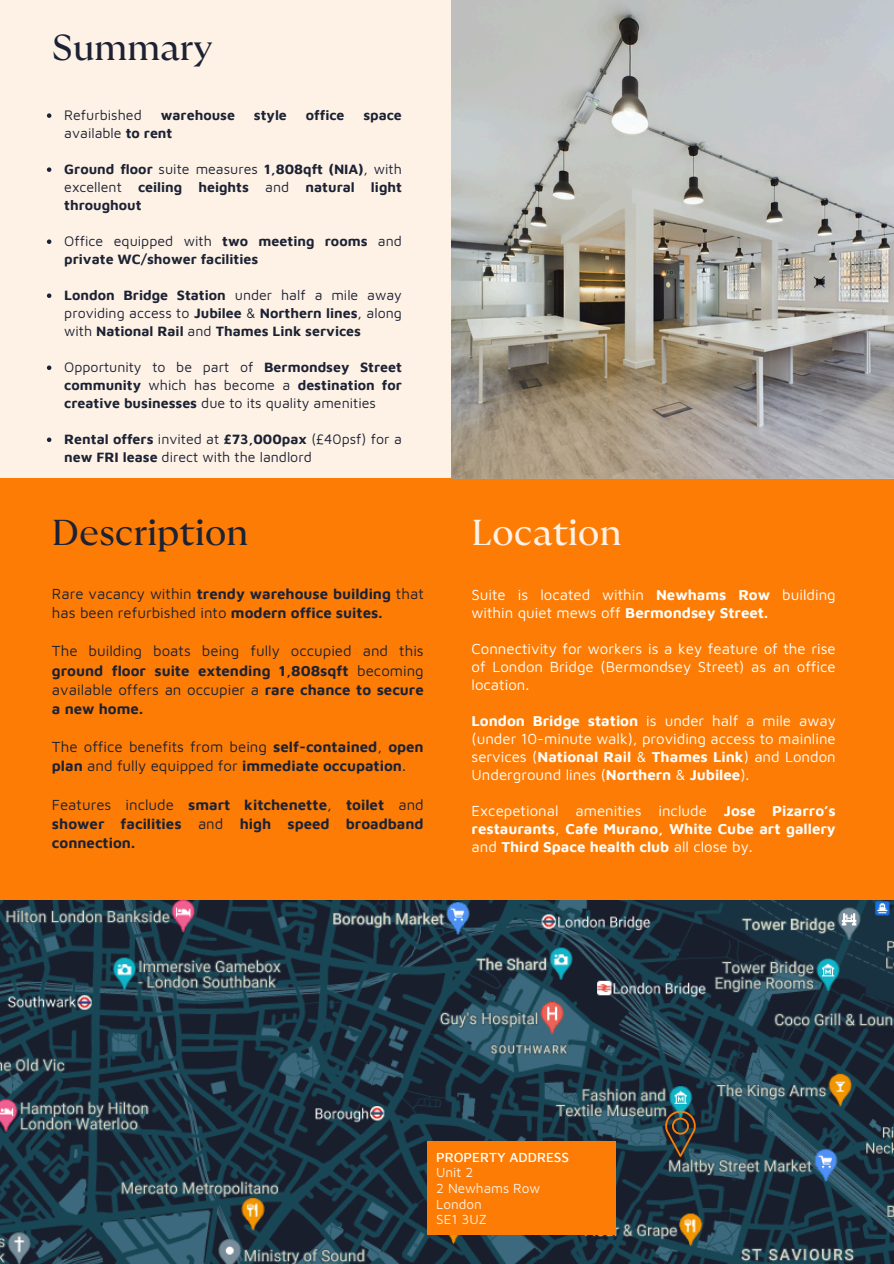
<style>
.page{position:relative;width:894px;height:1264px;background:#fff}
.page>*{position:absolute;margin:0;border:0;box-sizing:border-box;transform-origin:0 0}
.t1{font:36px "GT Ultra Fine";color:#1c2234}
.t2{font:36px "GT Ultra Fine";color:#fef2e6}
.t3{font:15px/18px "Maven Pro";color:#fff;text-align:justify}
.t4{font:15px/19.2px "Maven Pro";color:#1c2234}
.t5{font:700 15px/18px "Maven Pro";color:#fff;text-align:justify}
.t6{font:700 15px/19.2px "Maven Pro";color:#1c2234;text-align:justify}
.t7{font:700 14.25px/18px "Maven Pro";color:#1c2234;text-align:justify}
.t8{font:14.25px/18px "Maven Pro";color:#1c2234;text-align:justify}
.t9{font:13.5px "Maven Pro";color:#fef2e6}
.t10{font:500 13.5px "Maven Pro";color:#fff}
.s1{font-weight:700}
.s2{font-weight:400}
</style>
<div class="page">
<div style="left:0;top:0;width:451px;height:502px;background:#fef2e6"></div>
<div style="left:0;top:478px;width:893px;height:476px;background:#fd7c05"></div>
<img style="left:0;top:900px;width:892px;height:363px">
<div style="left:427px;top:1141px;width:188px;height:93px;background:#fd7c05"></div>
<svg style="left:665px;top:1110px;width:30px;height:46px"></svg>
<img style="left:451px;top:0;width:442px;height:478px">
<svg style="left:47px;top:113px;width:4px;height:5px"></svg>
<svg style="left:47px;top:167px;width:4px;height:5px"></svg>
<svg style="left:47px;top:239px;width:4px;height:5px"></svg>
<svg style="left:47px;top:293px;width:4px;height:5px"></svg>
<svg style="left:47px;top:365px;width:4px;height:5px"></svg>
<svg style="left:47px;top:437px;width:4px;height:5px"></svg>
<h2 class="t1" style="left:52px;top:31px;width:162px">Summary</h2>
<h2 class="t8" style="left:64px;top:106px;width:79px">Refurbished</h2>
<h2 class="t7" style="left:161px;top:106px;width:76px">warehouse</h2>
<h2 class="t7" style="left:254px;top:106px;width:35px">style</h2>
<h2 class="t7" style="left:306px;top:106px;width:40px">office</h2>
<h2 class="t7" style="left:363px;top:106px;width:40px">space</h2>
<h2 class="t8" style="left:64px;top:124px;width:110px">available <span class="s1">to rent</span></h2>
<h2 class="t7" style="left:64px;top:160px;width:339px">Ground floor <span class="s2">suite measures</span> 1,808qft (NIA)<span class="s2">, with excellent</span> ceiling heights <span class="s2">and</span> natural light throughout</h2>
<h1 class="t7" style="left:64px;top:232px;width:339px"><span class="s2">Office equipped with</span> two meeting rooms <span class="s2">and </span>private WC/shower facilities</h1>
<h2 class="t7" style="left:64px;top:286px;width:339px">London Bridge Station <span class="s2">under half a mile away providing access to</span> Jubilee <span class="s2">&amp;</span> Northern lines<span class="s2">, along with</span> National Rail <span class="s2">and</span> Thames Link services</h2>
<h2 class="t8" style="left:64px;top:358px;width:339px">Opportunity to be part of <span class="s1">Bermondsey Street community</span> which has become a <span class="s1">destination for creative businesses</span> due to its quality amenities</h2>
<h2 class="t8" style="left:64px;top:430px;width:339px"><span class="s1">Rental offers</span> invited at <span class="s1">£73,000pax</span> (£40psf) for a <span class="s1">new FRI lease</span> direct with the landlord</h2>
<p class="t1" style="left:52px;top:515px;width:198px">Description</p>
<h3 class="t2" style="left:471px;top:515px;width:151px">Location</h3>
<p class="t3" style="left:471px;top:585px;width:365px">Suite is located within <span class="s1">Newhams Row</span> building within quiet mews off <span class="s1">Bermondsey Street.</span></p>
<p class="t3" style="left:471px;top:639px;width:365px">Connectivity for workers is a key feature of the rise of London Bridge (Bermondsey Street) as an office location.</p>
<p class="t3" style="left:471px;top:711px;width:365px"><span class="s1">London Bridge station</span> is under half a mile away (under 10-minute walk), providing access to mainline services (<span class="s1">National Rail</span> &amp; <span class="s1">Thames Link</span>) and London Underground lines (<span class="s1">Northern</span> &amp; <span class="s1">Jubilee</span>).</p>
<p class="t5" style="left:471px;top:801px;width:365px"><span class="s2">Excepetional amenities include</span> Jose Pizarro’s restaurants<span class="s2">,</span> Cafe Murano, White Cube art gallery <span class="s2">and</span> Third Space health club <span class="s2">all close by.</span></p>
<p class="t4" style="left:52px;top:583px;width:373px">Rare vacancy within <span class="s1">trendy warehouse building</span> that has been refurbished into <span class="s1">modern office suites.</span></p>
<p class="t4" style="left:52px;top:641px;width:373px;text-align:justify">The building boats being fully occupied and this <span class="s1">ground floor suite extending 1,808sqft</span> becoming available offers an occupier a <span class="s1">rare chance to secure a new home.</span></p>
<h1 class="t4" style="left:52px;top:736px;width:373px">The office benefits from being <span class="s1">self-contained</span>, <span class="s1">open plan</span> and fully equipped for <span class="s1">immediate occupation</span>.</h1>
<h2 class="t6" style="left:52px;top:794px;width:373px"><span class="s2">Features include</span> smart kitchenette<span class="s2">,</span> toilet <span class="s2">and </span>shower facilities <span class="s2">and</span> high speed broadband connection.</h2>
<p class="t10" style="left:436px;top:1148px;width:134px">PROPERTY ADDRESS</p>
<h2 class="t9" style="left:436px;top:1164px;width:38px">Unit 2</h2>
<p class="t9" style="left:436px;top:1179px;width:105px">2 Newhams Row</p>
<p class="t9" style="left:436px;top:1195px;width:47px">London</p>
<p class="t9" style="left:436px;top:1211px;width:52px">SE1 3UZ</p>
</div>
